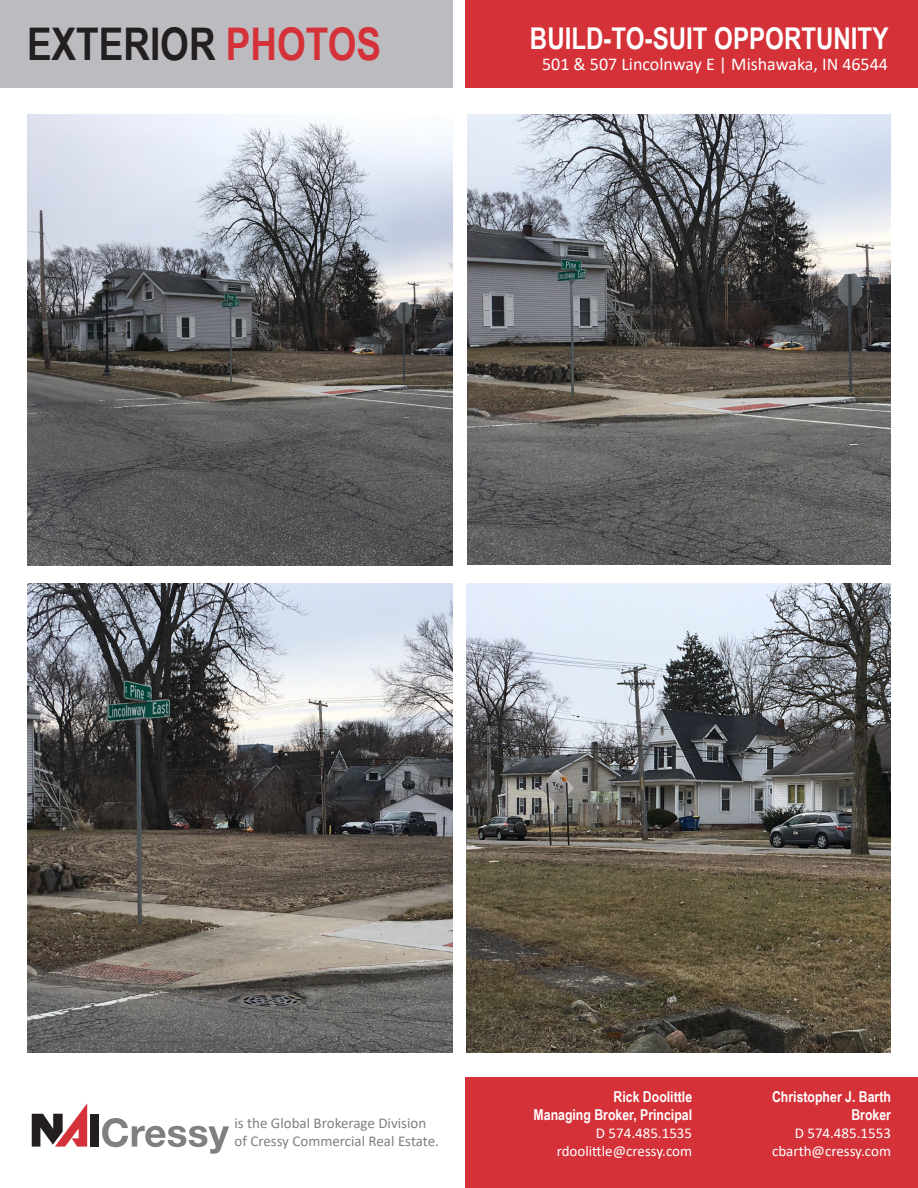
<style>
.page{position:relative;width:918px;height:1188px;background:#fff}
.page>*{position:absolute;margin:0;border:0;box-sizing:border-box;transform-origin:0 0}
.t1{font:700 45px "Arial Narrow";color:#231f20}
.t2{font:700 30px "Arial Narrow";color:#fff}
.t3{font:18px "Calibri";color:#fff}
.t4{font:15px/18px "Calibri";color:#fff;text-align:right}
.t5{font:700 15px/18px "Arial Narrow";color:#fff;text-align:right}
.t6{font:15px/18px "Calibri";color:#808083}
.s1{color:#d43238}
</style>
<div class="page">
<div style="left:466px;top:1078px;width:452px;height:110px;background:#d43238"></div>
<div style="left:90px;top:1114px;width:9px;height:33px;background:#231f20"></div>
<svg style="left:32px;top:1103px;width:55px;height:44px"></svg>
<svg style="left:102px;top:1118px;width:127px;height:36px"></svg>
<div style="left:466px;top:0;width:452px;height:87px;background:#d43238"></div>
<div style="left:0;top:0;width:452px;height:87px;background:#bcbbbf"></div>
<img style="left:27px;top:114px;width:425px;height:452px">
<img style="left:468px;top:114px;width:423px;height:451px">
<img style="left:27px;top:583px;width:425px;height:470px">
<img style="left:467px;top:583px;width:424px;height:470px">
<p class="t1" style="left:27px;top:10px;width:356px">EXTERIOR <span class="s1">PHOTOS</span></p>
<h2 class="t2" style="left:530px;top:16px;width:360px">BUILD-TO-SUIT OPPORTUNITY</h2>
<p class="t3" style="left:542px;top:52px;width:347px">501 &amp; 507 Lincolnway E | Mishawaka, IN 46544</p>
<p class="t6" style="left:234px;top:1114px;width:206px">is the Global Brokerage Division of Cressy Commercial Real Estate.</p>
<p class="t5" style="left:534px;top:1087px;width:160px">Rick Doolittle<br>Managing Broker, Principal</p>
<p class="t4" style="left:557px;top:1124px;width:137px">D 574.485.1535 rdoolittle@cressy.com</p>
<p class="t5" style="left:772px;top:1087px;width:120px">Christopher J. Barth<br>Broker</p>
<p class="t4" style="left:772px;top:1124px;width:120px">D 574.485.1553 cbarth@cressy.com</p>
</div>
